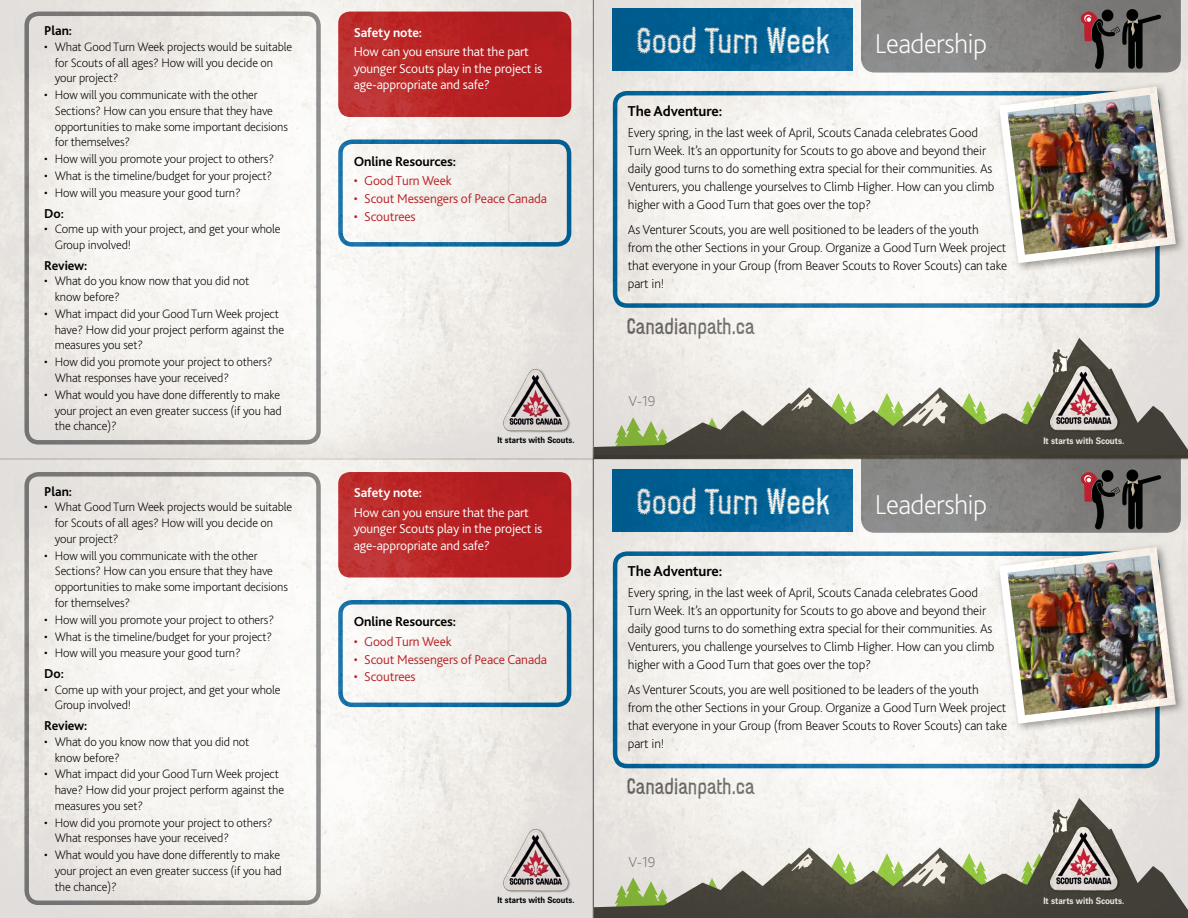
<style>
.page{position:relative;width:1188px;height:918px;background:#fff}
.page>*{position:absolute;margin:0;border:0;box-sizing:border-box;transform-origin:0 0}
.t1{font:36px "Conference Call BH Line Two";color:#fff}
.t2{font:200 28.5px "Bliss 2";letter-spacing:-.02em;color:#fff}
.t3{font:22.5px "Conference Call BH Line Two";color:#58595b}
.t4{font:700 15px "Bliss 2";letter-spacing:-.01em;color:#000}
.t5{font:200 15px "Bliss 2";color:#808285}
.t6{font:700 13.8px "Bliss 2";letter-spacing:-.01em;color:#000}
.t7{font:200 13.5px/18px "Bliss 2";letter-spacing:-.01em;color:#000}
.t8{font:300 13.5px/16.5px "Bliss 2";letter-spacing:-.01em;color:#fff}
.t9{font:300 13.5px "Bliss 2";letter-spacing:-.01em;color:#b82025}
.t10{font:700 13.5px "Bliss 2";letter-spacing:-.01em;color:#000}
.t11{font:700 13.5px "Bliss 2";letter-spacing:-.01em;color:#fff}
.t12{font:200 12.75px/15.8px "Bliss 2";letter-spacing:-.01em;color:#000}
.t13{font:700 9.15px "Univers LT Std";color:#fff;scale:.9 1}
.t14{font:700 8.7px "Univers LT Std";color:#000;scale:.9 1}
</style>
<div class="page">
<img style="left:594px;top:460px;width:594px;height:458px">
<img style="left:0;top:460px;width:594px;height:458px">
<img style="left:0;top:0;width:1188px;height:460px">
<svg style="left:861px;top:0;width:320px;height:73px;background:#7d7b7a"></svg>
<svg style="left:1078px;top:468px;width:83px;height:61px;background:#5d5453"></svg>
<p class="t10" style="left:44px;top:22px;width:29px">Plan:</p>
<p class="t12" style="left:55px;top:38px;width:239px;text-indent:-11px">• What Good Turn Week projects would be suitable for Scouts of all ages? How will you decide on your project?</p>
<p class="t12" style="left:55px;top:87px;width:235px;text-indent:-11px">• How will you communicate with the other Sections? How can you ensure that they have opportunities to make some important decisions for themselves?</p>
<p class="t12" style="left:44px;top:151px;width:231px">• How will you promote your project to others?</p>
<p class="t12" style="left:44px;top:168px;width:229px">• What is the timeline/budget for your project?</p>
<p class="t12" style="left:44px;top:184px;width:198px">• How will you measure your good turn?</p>
<p class="t10" style="left:44px;top:205px;width:21px">Do:</p>
<p class="t12" style="left:55px;top:221px;width:227px;text-indent:-11px">• Come up with your project, and get your whole<br>Group involved!</p>
<p class="t10" style="left:44px;top:257px;width:45px">Review:</p>
<p class="t12" style="left:55px;top:273px;width:196px;text-indent:-11px">• What do you know now that you did not know before?</p>
<p class="t12" style="left:55px;top:305px;width:231px;text-indent:-11px">• What impact did your Good Turn Week project have? How did your project perform against the measures you set?</p>
<p class="t12" style="left:55px;top:354px;width:219px;text-indent:-11px">• How did you promote your project to others?<br>What responses have your received?</p>
<p class="t12" style="left:55px;top:386px;width:228px;text-indent:-11px">• What would you have done differently to make your project an even greater success (if you had the chance)?</p>
<p class="t10" style="left:44px;top:483px;width:29px">Plan:</p>
<p class="t12" style="left:55px;top:499px;width:239px;text-indent:-11px">• What Good Turn Week projects would be suitable for Scouts of all ages? How will you decide on your project?</p>
<p class="t12" style="left:55px;top:547px;width:235px;text-indent:-11px">• How will you communicate with the other Sections? How can you ensure that they have opportunities to make some important decisions for themselves?</p>
<p class="t12" style="left:44px;top:611px;width:231px">• How will you promote your project to others?</p>
<p class="t12" style="left:44px;top:628px;width:229px">• What is the timeline/budget for your project?</p>
<p class="t12" style="left:44px;top:645px;width:198px">• How will you measure your good turn?</p>
<p class="t10" style="left:44px;top:665px;width:21px">Do:</p>
<p class="t12" style="left:55px;top:681px;width:227px;text-indent:-11px">• Come up with your project, and get your whole<br>Group involved!</p>
<p class="t10" style="left:44px;top:717px;width:45px">Review:</p>
<p class="t12" style="left:55px;top:733px;width:196px;text-indent:-11px">• What do you know now that you did not know before?</p>
<p class="t12" style="left:55px;top:766px;width:231px;text-indent:-11px">• What impact did your Good Turn Week project have? How did your project perform against the measures you set?</p>
<p class="t12" style="left:55px;top:814px;width:219px;text-indent:-11px">• How did you promote your project to others?<br>What responses have your received?</p>
<p class="t12" style="left:55px;top:847px;width:228px;text-indent:-11px">• What would you have done differently to make your project an even greater success (if you had the chance)?</p>
<p class="t11" style="left:354px;top:24px;width:70px">Safety note:</p>
<p class="t8" style="left:354px;top:43px;width:190px">How can you ensure that the part younger Scouts play in the project is age-appropriate and safe?</p>
<p class="t6" style="left:354px;top:153px;width:104px">Online Resources:</p>
<p class="t9" style="left:354px;top:173px;width:100px">• Good Turn Week</p>
<p class="t9" style="left:354px;top:190px;width:195px">• Scout Messengers of Peace Canada</p>
<p class="t9" style="left:354px;top:208px;width:64px">• Scoutrees</p>
<h1 class="t1" style="left:636px;top:18px;width:195px">Good Turn Week</h1>
<h2 class="t2" style="left:875px;top:26px;width:114px">Leadership</h2>
<p class="t4" style="left:628px;top:102px;width:96px">The Adventure:</p>
<p class="t7" style="left:628px;top:123px;width:368px">Every spring, in the last week of April, Scouts Canada celebrates Good Turn Week. It’s an opportunity for Scouts to go above and beyond their daily good turns to do something extra special for their communities. As Venturers, you challenge yourselves to Climb Higher. How can you climb higher with a Good Turn that goes over the top?</p>
<p class="t7" style="left:628px;top:220px;width:381px">As Venturer Scouts, you are well positioned to be leaders of the youth from the other Sections in your Group. Organize a Good Turn Week project that everyone in your Group (from Beaver Scouts to Rover Scouts) can take part in!</p>
<h3 class="t3" style="left:626px;top:312px;width:130px">Canadianpath.ca</h3>
<p class="t5" style="left:629px;top:392px;width:28px">V-19</p>
<p class="t14" style="left:497px;top:435px;width:87px">It starts with Scouts.</p>
<p class="t13" style="left:1043px;top:435px;width:92px">It starts with Scouts.</p>
<p class="t11" style="left:354px;top:484px;width:70px">Safety note:</p>
<p class="t8" style="left:354px;top:504px;width:190px">How can you ensure that the part younger Scouts play in the project is age-appropriate and safe?</p>
<p class="t6" style="left:354px;top:613px;width:104px">Online Resources:</p>
<p class="t9" style="left:354px;top:633px;width:100px">• Good Turn Week</p>
<p class="t9" style="left:354px;top:651px;width:195px">• Scout Messengers of Peace Canada</p>
<p class="t9" style="left:354px;top:668px;width:64px">• Scoutrees</p>
<h1 class="t1" style="left:636px;top:478px;width:195px">Good Turn Week</h1>
<h2 class="t2" style="left:875px;top:486px;width:114px">Leadership</h2>
<p class="t4" style="left:628px;top:562px;width:96px">The Adventure:</p>
<p class="t7" style="left:628px;top:583px;width:368px">Every spring, in the last week of April, Scouts Canada celebrates Good Turn Week. It’s an opportunity for Scouts to go above and beyond their daily good turns to do something extra special for their communities. As Venturers, you challenge yourselves to Climb Higher. How can you climb higher with a Good Turn that goes over the top?</p>
<p class="t7" style="left:628px;top:680px;width:381px">As Venturer Scouts, you are well positioned to be leaders of the youth from the other Sections in your Group. Organize a Good Turn Week project that everyone in your Group (from Beaver Scouts to Rover Scouts) can take part in!</p>
<h3 class="t3" style="left:626px;top:772px;width:130px">Canadianpath.ca</h3>
<p class="t5" style="left:629px;top:852px;width:28px">V-19</p>
<p class="t14" style="left:497px;top:895px;width:87px">It starts with Scouts.</p>
<p class="t13" style="left:1043px;top:895px;width:92px">It starts with Scouts.</p>
</div>
